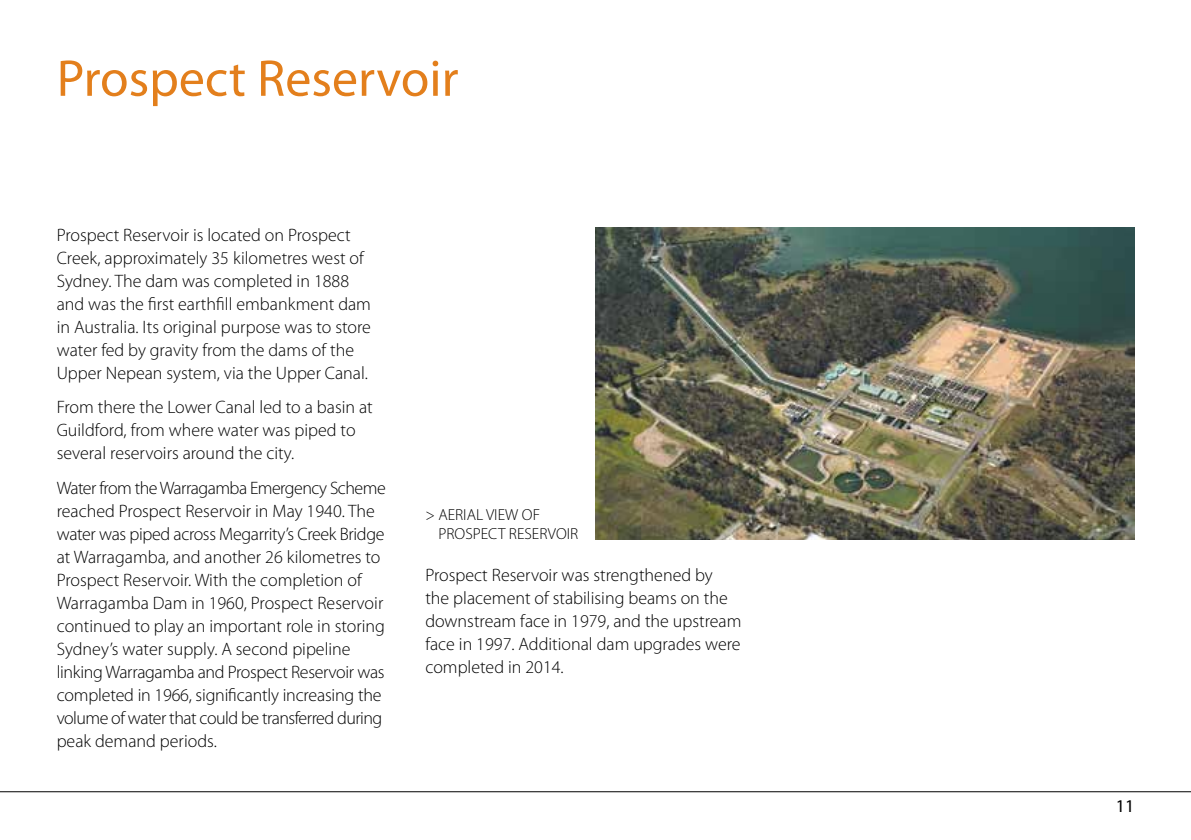
<style>
.page{position:relative;width:1191px;height:840px;background:#fff}
.page>*{position:absolute;margin:0;border:0;box-sizing:border-box;transform-origin:0 0}
.t1{font:52px "Myriad Pro";color:#e37f1c}
.t2{font:300 18px/23px "Myriad Pro";color:#000}
.t3{font:18px "Myriad Pro";color:#000}
.t4{font:300 16px/19.2px "Myriad Pro";color:#000}
</style>
<div class="page">
<hr style="left:0;top:790px;width:1191px;height:1px;background:#000">
<img style="left:595px;top:227px;width:539px;height:312px">
<h1 class="t1" style="left:57px;top:50px;width:403px">Prospect Reservoir</h1>
<p class="t2" style="left:57px;top:223px;width:316px">Prospect Reservoir is located on Prospect Creek, approximately 35 kilometres west of Sydney. The dam was completed in 1888 and was the first earthfill embankment dam in Australia. Its original purpose was to store water fed by gravity from the dams of the Upper Nepean system, via the Upper Canal.</p>
<p class="t2" style="left:57px;top:395px;width:318px">From there the Lower Canal led to a basin at<br>Guildford, from where water was piped to several reservoirs around the city.</p>
<p class="t2" style="left:57px;top:476px;width:330px">Water from the Warragamba Emergency Scheme reached Prospect Reservoir in May 1940. The water was piped across Megarrity’s Creek Bridge at Warragamba, and another 26 kilometres to Prospect Reservoir. With the completion of Warragamba Dam in 1960, Prospect Reservoir continued to play an important role in storing Sydney’s water supply. A second pipeline linking Warragamba and Prospect Reservoir was completed in 1966, significantly increasing the volume of water that could be transferred during peak demand periods.</p>
<p class="t4" style="left:438px;top:505px;width:141px;text-indent:-13px">&gt; AERIAL VIEW OF<br>PROSPECT RESERVOIR</p>
<p class="t2" style="left:425px;top:563px;width:318px">Prospect Reservoir was strengthened by<br>the placement of stabilising beams on the downstream face in 1979, and the upstream face in 1997. Additional dam upgrades were completed in 2014.</p>
<p class="t3" style="left:1115px;top:795px;width:20px">11</p>
</div>
